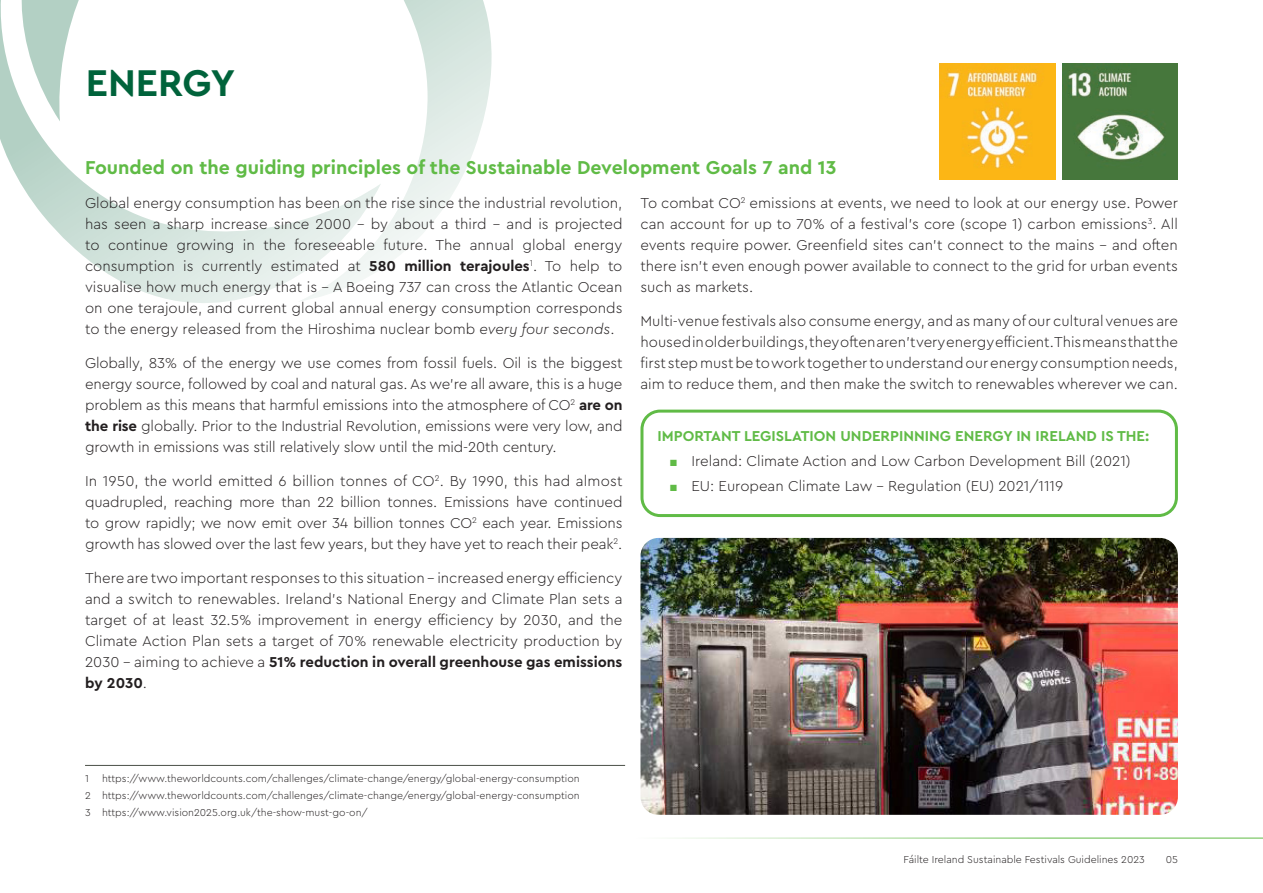
<style>
.page{position:relative;width:1263px;height:893px;background:#fff}
.page>*{position:absolute;margin:0;border:0;box-sizing:border-box;transform-origin:0 0}
._2{font:700 39px "Cera Pro";color:#00633b}
._7{font:700 19.5px "Cera Pro";color:#60bb46}
._1{font:300 15px/21px "Cera Pro";color:#231f20;text-align:justify}
._5{font:300 15px "Cera Pro";color:#231f20}
._3{font:700 15px "Cera Pro";color:#60bb46}
.Footnote{font:300 10.5px "Cera Pro";color:#231f20}
.s1{font-weight:700}
.s2{font-family:"Cera PRO";font-style:italic}
.s3{color:#60bb46}
</style>
<div class="page">
<hr style="left:577px;top:838px;width:686px;height:1px;background:#60bb46">
<svg style="left:0;top:0;width:274px;height:303px"></svg>
<svg style="left:274px;top:0;width:218px;height:301px"></svg>
<hr style="left:85px;top:765px;width:540px;height:1px;background:#4b5048">
<img style="left:940px;top:64px;width:115px;height:116px">
<img style="left:1062px;top:64px;width:116px;height:116px">
<img style="left:640px;top:538px;width:538px;height:277px">
<div style="left:640px;top:410px;width:538px;height:107px;border:3px solid #60bb46;border-radius:18px"></div>
<p class="_2" style="left:86px;top:57px;width:151px">ENERGY</p>
<p class="_7" style="left:85px;top:155px;width:753px">Founded on the guiding principles of the Sustainable Development Goals 7 and 13</p>
<p class="_1" style="left:85px;top:192px;width:539px">Global energy consumption has been on the rise since the industrial revolution, has seen a sharp increase since 2000 - by about a third - and is projected to continue growing in the foreseeable future. The annual global energy consumption is currently estimated at <span class="s1">580 million terajoules</span><sup>1</sup>. To help to visualise how much energy that is - A Boeing 737 can cross the Atlantic Ocean on one terajoule, and current global annual energy consumption corresponds to the energy released from the Hiroshima nuclear bomb <span class="s2">every four seconds</span>.</p>
<p class="_1" style="left:85px;top:352px;width:539px">Globally, 83% of the energy we use comes from fossil fuels. Oil is the biggest energy source, followed by coal and natural gas. As we’re all aware, this is a huge problem as this means that harmful emissions into the atmosphere of CO<sup>2</sup> <span class="s1">are on the rise</span> globally. Prior to the Industrial Revolution, emissions were very low, and growth in emissions was still relatively slow until the mid-20th century.</p>
<p class="_1" style="left:85px;top:470px;width:539px">In 1950, the world emitted 6 billion tonnes of CO<sup>2</sup>. By 1990, this had almost quadrupled, reaching more than 22 billion tonnes. Emissions have continued to grow rapidly; we now emit over 34 billion tonnes CO<sup>2</sup> each year. Emissions growth has slowed over the last few years, but they have yet to reach their peak<sup>2</sup>.</p>
<p class="_1" style="left:85px;top:566px;width:539px">There are two important responses to this situation - increased energy efficiency and a switch to renewables. Ireland’s National Energy and Climate Plan sets a target of at least 32.5% improvement in energy efficiency by 2030, and the Climate Action Plan sets a target of 70% renewable electricity production by 2030 - aiming to achieve a <span class="s1">51% reduction in overall greenhouse gas emissions by 2030</span>.</p>
<p class="_1" style="left:640px;top:192px;width:539px">To combat CO<sup>2</sup> emissions at events, we need to look at our energy use. Power can account for up to 70% of a festival’s core (scope 1) carbon emissions<sup>3</sup>. All events require power. Greenfield sites can’t connect to the mains - and often there isn’t even enough power available to connect to the grid for urban events such as markets.</p>
<p class="_1" style="left:640px;top:310px;width:539px">Multi-venue festivals also consume energy, and as many of our cultural venues are housed in older buildings, they often aren’t very energy efficient. This means that the first step must be to work together to understand our energy consumption needs, aim to reduce them, and then make the switch to renewables wherever we can.</p>
<p class="_3" style="left:657px;top:426px;width:493px">IMPORTANT LEGISLATION UNDERPINNING ENERGY IN IRELAND IS THE:</p>
<p class="_5" style="left:670px;top:451px;width:462px"><span class="s3">■</span> Ireland: Climate Action and Low Carbon Development Bill (2021)</p>
<p class="_5" style="left:670px;top:476px;width:395px"><span class="s3">■</span> EU: European Climate Law - Regulation (EU) 2021/1119</p>
<p class="Footnote" style="left:85px;top:772px;width:496px">1 https://www.theworldcounts.com/challenges/climate-change/energy/global-energy-consumption</p>
<p class="Footnote" style="left:85px;top:789px;width:496px">2 https://www.theworldcounts.com/challenges/climate-change/energy/global-energy-consumption</p>
<p class="Footnote" style="left:85px;top:806px;width:284px">3 https://www.vision2025.org.uk/the-show-must-go-on/</p>
<p class="Footnote" style="left:903px;top:853px;width:243px">Fáilte Ireland Sustainable Festivals Guidelines 2023</p>
<p class="Footnote" style="left:1166px;top:853px;width:14px">05</p>
</div>
